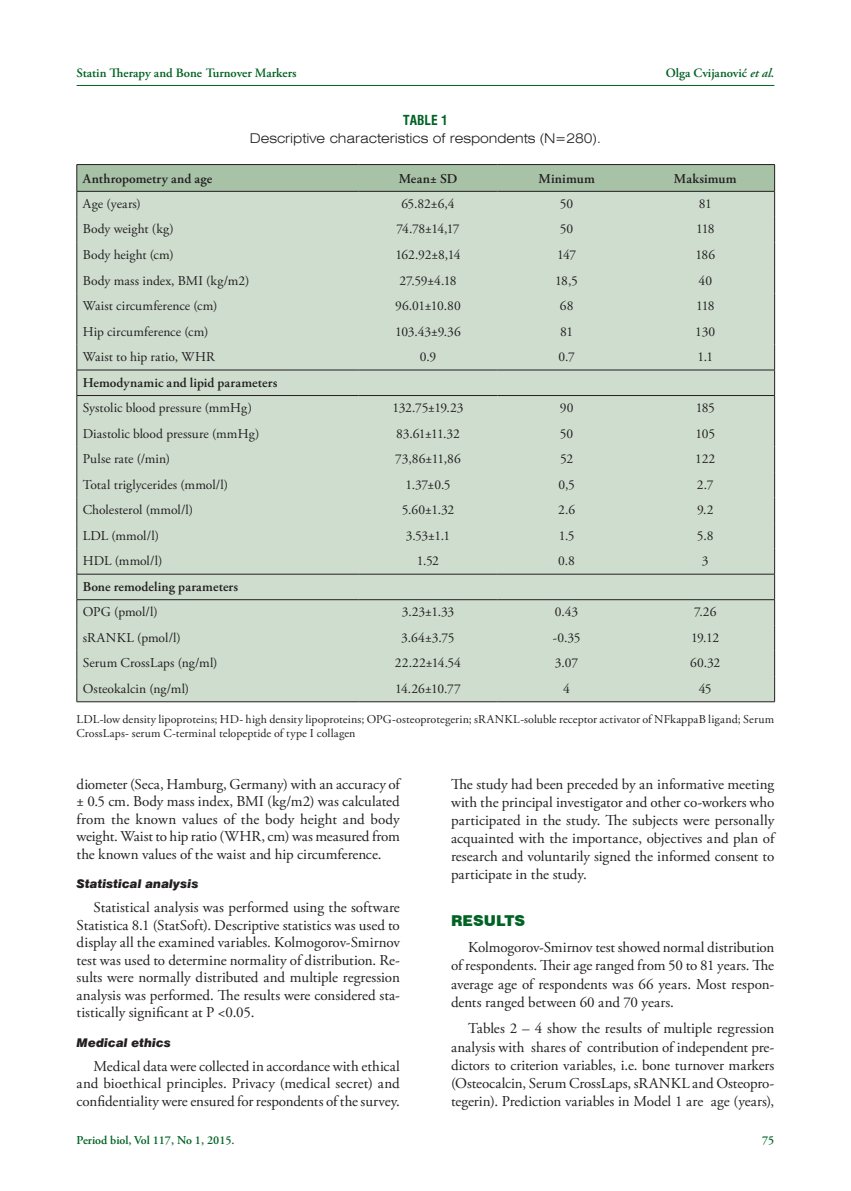
<style>
.page{position:relative;width:851px;height:1191px;background:#fff}
.page>*{position:absolute;margin:0;border:0;box-sizing:border-box;transform-origin:0 0}
.t1{font:15px/17.5px "Adobe Garamond Pro";color:#231f20;text-align:justify}
.t2{font:900 15px "Swiss 721 BT";letter-spacing:.005em;color:#006224}
.t3{font:13.5px "Adobe Garamond Pro";color:#231f20}
.t4{font:600 13.5px "Adobe Garamond Pro";letter-spacing:.005em;color:#231f20}
.t5{font:300 expanded 13.5px "Swiss 721 BT";color:#231f20}
.t6{font:700 condensed 13.5px "Swiss 721 BT";color:#006224}
.t7{font:600 12.75px "Adobe Garamond Pro";color:#006224}
.t8{font:12px/14.4px "Adobe Garamond Pro";letter-spacing:.005em;color:#231f20}
.t9{font:italic 900 12px "Swiss 721 BT";letter-spacing:.01em;color:#231f20}
.t10{font:600 12px "Adobe Garamond Pro";color:#006224}
.s1{font-style:italic}
</style>
<div class="page">
<hr style="left:77px;top:85px;width:697px;height:1px;background:#006224">
<hr style="left:77px;top:701px;width:281px;height:1px;background:#231f20">
<hr style="left:358px;top:701px;width:139px;height:1px;background:#231f20">
<hr style="left:497px;top:701px;width:139px;height:1px;background:#231f20">
<hr style="left:636px;top:701px;width:138px;height:1px;background:#231f20">
<div style="left:77px;top:164px;width:698px;height:537px;background:#ceddce"></div>
<hr style="left:77px;top:191px;width:281px;height:1px;background:#231f20">
<hr style="left:358px;top:191px;width:139px;height:1px;background:#231f20">
<hr style="left:497px;top:191px;width:139px;height:1px;background:#231f20">
<hr style="left:636px;top:191px;width:138px;height:1px;background:#231f20">
<p class="t7" style="left:77px;top:65px;width:221px">Statin Therapy and Bone Turnover Markers</p>
<p class="t7" style="left:665px;top:65px;width:110px">Olga Cvijanović <span class="s1">et al.</span></p>
<p class="t6" style="left:403px;top:112px;width:46px">Table 1</p>
<p class="t5" style="left:250px;top:131px;width:353px">Descriptive characteristics of respondents (N=280).</p>
<p class="t4" style="left:83px;top:171px;width:131px">Anthropometry and age</p>
<p class="t4" style="left:398px;top:171px;width:60px">Mean± SD</p>
<p class="t4" style="left:538px;top:171px;width:58px">Minimum</p>
<p class="t4" style="left:673px;top:171px;width:64px">Maksimum</p>
<p class="t3" style="left:83px;top:195px;width:60px">Age (years)</p>
<p class="t3" style="left:401px;top:195px;width:55px">65.82±6,4</p>
<p class="t3" style="left:560px;top:195px;width:15px">50</p>
<p class="t3" style="left:698px;top:195px;width:14px">81</p>
<p class="t3" style="left:83px;top:221px;width:93px">Body weight (kg)</p>
<p class="t3" style="left:396px;top:221px;width:65px">74.78±14,17</p>
<p class="t3" style="left:560px;top:221px;width:15px">50</p>
<p class="t3" style="left:696px;top:221px;width:20px">118</p>
<p class="t3" style="left:83px;top:247px;width:92px">Body height (cm)</p>
<p class="t3" style="left:395px;top:247px;width:66px">162.92±8,14</p>
<p class="t3" style="left:557px;top:247px;width:21px">147</p>
<p class="t3" style="left:695px;top:247px;width:21px">186</p>
<p class="t3" style="left:83px;top:272px;width:168px">Body mass index, BMI (kg/m2)</p>
<p class="t3" style="left:399px;top:272px;width:59px">27.59±4.18</p>
<p class="t3" style="left:555px;top:272px;width:24px">18,5</p>
<p class="t3" style="left:698px;top:272px;width:15px">40</p>
<p class="t3" style="left:83px;top:298px;width:136px">Waist circumference (cm)</p>
<p class="t3" style="left:395px;top:298px;width:67px">96.01±10.80</p>
<p class="t3" style="left:559px;top:298px;width:15px">68</p>
<p class="t3" style="left:696px;top:298px;width:20px">118</p>
<p class="t3" style="left:83px;top:323px;width:127px">Hip circumference (cm)</p>
<p class="t3" style="left:395px;top:323px;width:67px">103.43±9.36</p>
<p class="t3" style="left:560px;top:323px;width:14px">81</p>
<p class="t3" style="left:695px;top:323px;width:21px">130</p>
<p class="t3" style="left:83px;top:349px;width:133px">Waist to hip ratio, WHR</p>
<p class="t3" style="left:420px;top:349px;width:18px">0.9</p>
<p class="t3" style="left:558px;top:349px;width:18px">0.7</p>
<p class="t3" style="left:697px;top:349px;width:17px">1.1</p>
<p class="t4" style="left:83px;top:374px;width:196px">Hemodynamic and lipid parameters</p>
<p class="t3" style="left:83px;top:400px;width:171px">Systolic blood pressure (mmHg)</p>
<p class="t3" style="left:392px;top:400px;width:73px">132.75±19.23</p>
<p class="t3" style="left:559px;top:400px;width:15px">90</p>
<p class="t3" style="left:695px;top:400px;width:21px">185</p>
<p class="t3" style="left:83px;top:425px;width:178px">Diastolic blood pressure (mmHg)</p>
<p class="t3" style="left:396px;top:425px;width:65px">83.61±11.32</p>
<p class="t3" style="left:560px;top:425px;width:15px">50</p>
<p class="t3" style="left:695px;top:425px;width:21px">105</p>
<p class="t3" style="left:83px;top:451px;width:89px">Pulse rate (/min)</p>
<p class="t3" style="left:395px;top:451px;width:67px">73,86±11,86</p>
<p class="t3" style="left:560px;top:451px;width:14px">52</p>
<p class="t3" style="left:695px;top:451px;width:22px">122</p>
<p class="t3" style="left:83px;top:476px;width:147px">Total triglycerides (mmol/l)</p>
<p class="t3" style="left:405px;top:476px;width:47px">1.37±0.5</p>
<p class="t3" style="left:558px;top:476px;width:18px">0,5</p>
<p class="t3" style="left:696px;top:476px;width:18px">2.7</p>
<p class="t3" style="left:83px;top:502px;width:112px">Cholesterol (mmol/l)</p>
<p class="t3" style="left:401px;top:502px;width:54px">5.60±1.32</p>
<p class="t3" style="left:558px;top:502px;width:19px">2.6</p>
<p class="t3" style="left:697px;top:502px;width:18px">9.2</p>
<p class="t3" style="left:83px;top:527px;width:78px">LDL (mmol/l)</p>
<p class="t3" style="left:406px;top:527px;width:46px">3.53±1.1</p>
<p class="t3" style="left:558px;top:527px;width:17px">1.5</p>
<p class="t3" style="left:696px;top:527px;width:18px">5.8</p>
<p class="t3" style="left:83px;top:553px;width:81px">HDL (mmol/l)</p>
<p class="t3" style="left:417px;top:553px;width:24px">1.52</p>
<p class="t3" style="left:558px;top:553px;width:18px">0.8</p>
<p class="t3" style="left:701px;top:553px;width:8px">3</p>
<p class="t4" style="left:83px;top:579px;width:157px">Bone remodeling parameters</p>
<p class="t3" style="left:83px;top:604px;width:76px">OPG (pmol/l)</p>
<p class="t3" style="left:401px;top:604px;width:54px">3.23±1.33</p>
<p class="t3" style="left:555px;top:604px;width:25px">0.43</p>
<p class="t3" style="left:694px;top:604px;width:24px">7.26</p>
<p class="t3" style="left:83px;top:629px;width:99px">sRANKL (pmol/l)</p>
<p class="t3" style="left:401px;top:629px;width:55px">3.64±3.75</p>
<p class="t3" style="left:552px;top:629px;width:29px">-0.35</p>
<p class="t3" style="left:691px;top:629px;width:30px">19.12</p>
<p class="t3" style="left:83px;top:655px;width:136px">Serum CrossLaps (ng/ml)</p>
<p class="t3" style="left:395px;top:655px;width:68px">22.22±14.54</p>
<p class="t3" style="left:555px;top:655px;width:25px">3.07</p>
<p class="t3" style="left:690px;top:655px;width:32px">60.32</p>
<p class="t3" style="left:83px;top:680px;width:108px">Osteokalcin (ng/ml)</p>
<p class="t3" style="left:395px;top:680px;width:67px">14.26±10.77</p>
<p class="t3" style="left:563px;top:680px;width:8px">4</p>
<p class="t3" style="left:698px;top:680px;width:14px">45</p>
<p class="t8" style="left:77px;top:712px;width:699px">LDL-low density lipoproteins; HD- high density lipoproteins; OPG-osteoprotegerin; sRANKL-soluble receptor activator of NFkappaB ligand; Serum<br>CrossLaps- serum C-terminal telopeptide of type I collagen</p>
<p class="t1" style="left:77px;top:775px;width:325px">diometer (Seca, Hamburg, Germany) with an accuracy of ± 0.5 cm. Body mass index, BMI (kg/m2) was calculated from the known values of the body height and body weight. Waist to hip ratio (WHR, cm) was measured from the known values of the waist and hip circumference.</p>
<p class="t9" style="left:77px;top:876px;width:123px">Statistical analysis</p>
<p class="t1" style="left:77px;top:899px;width:325px;text-indent:17px">Statistical analysis was performed using the software Statistica 8.1 (StatSoft). Descriptive statistics was used to display all the examined variables. Kolmogorov-Smirnov test was used to determine normality of distribution. Re&shy;sults were normally distributed and multiple regression analysis was performed. The results were considered sta&shy;tistically significant at P &lt;0.05.</p>
<p class="t9" style="left:77px;top:1035px;width:96px">Medical ethics</p>
<p class="t1" style="left:77px;top:1057px;width:325px;text-indent:17px">Medical data were collected in accordance with ethical and bioethical principles. Privacy (medical secret) and confidentiality were ensured for respondents of the survey.</p>
<p class="t1" style="left:451px;top:775px;width:325px;line-height:18.1px">The study had been preceded by an informative meeting with the principal investigator and other co-workers who participated in the study. The subjects were personally acquainted with the importance, objectives and plan of research and voluntarily signed the informed consent to participate in the study.</p>
<p class="t2" style="left:451px;top:911px;width:76px">RESULTS</p>
<p class="t1" style="left:451px;top:939px;width:325px;line-height:18.1px;text-indent:17px">Kolmogorov-Smirnov test showed normal distribution of respondents. Their age ranged from 50 to 81 years. The average age of respondents was 66 years. Most respon&shy;dents ranged between 60 and 70 years.</p>
<p class="t1" style="left:451px;top:1020px;width:325px;line-height:18.1px;text-indent:17px">Tables 2 – 4 show the results of multiple regression analysis with shares of contribution of independent pre&shy;dictors to criterion variables, i.e. bone turnover markers (Osteocalcin, Serum CrossLaps, sRANKL and Osteopro&shy;tegerin). Prediction variables in Model 1 are age (years),</p>
<p class="t10" style="left:77px;top:1133px;width:159px">Period biol, Vol 117, No 1, 2015.</p>
<p class="t10" style="left:762px;top:1133px;width:14px">75</p>
</div>
